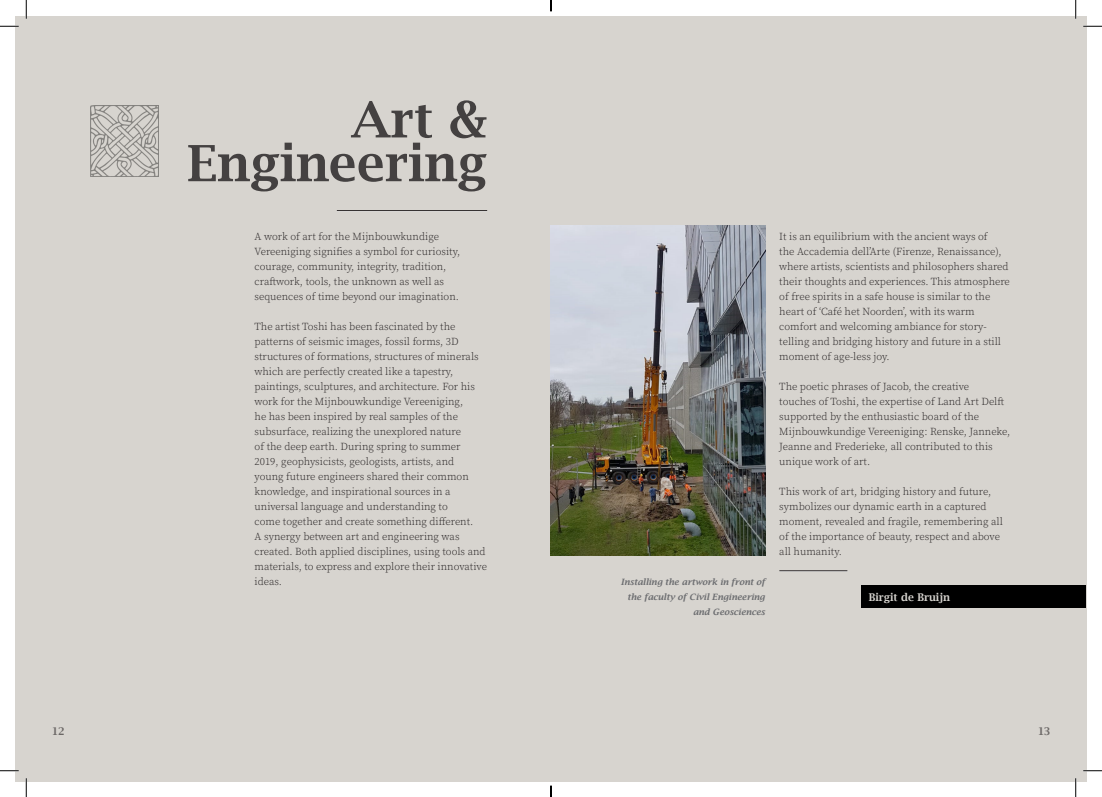
<style>
.page{position:relative;width:1102px;height:797px;background:#fff}
.page>*{position:absolute;margin:0;border:0;box-sizing:border-box;transform-origin:0 0}
.t1{font:600 50px/43.8px "Lucida Bright";color:#444141;text-align:right}
.Body{font:300 10.62px/15px "Source Serif Pro";color:#231f20}
.t2{font:600 10.62px "Lucida Bright";color:#d7d4cf}
.t3{font:600 10.62px "Lucida Bright";color:#231f20}
.t4{font:italic 600 8.75px/15px "Lucida Bright";color:#6c6d70;text-align:right}
</style>
<div class="page">
<div style="left:16px;top:16px;width:535px;height:765px;background:#d7d4cf"></div>
<div style="left:551px;top:16px;width:535px;height:765px;background:#d7d4cf"></div>
<img style="left:91px;top:105px;width:67px;height:71px">
<div style="left:861px;top:585px;width:225px;height:22px;background:#000"></div>
<img style="left:551px;top:225px;width:214px;height:330px">
<hr style="left:337px;top:210px;width:150px;height:1px;background:#231f20">
<hr style="left:779px;top:570px;width:68px;height:1px;background:#231f20">
<svg style="left:0;top:25px;width:19px;height:2px"></svg>
<svg style="left:1083px;top:25px;width:18px;height:2px"></svg>
<svg style="left:0;top:770px;width:19px;height:1px"></svg>
<svg style="left:1083px;top:770px;width:18px;height:1px"></svg>
<svg style="left:25px;top:0;width:2px;height:19px"></svg>
<svg style="left:25px;top:778px;width:2px;height:19px"></svg>
<svg style="left:1075px;top:0;width:1px;height:19px"></svg>
<svg style="left:1074px;top:778px;width:2px;height:19px"></svg>
<svg style="left:550px;top:785px;width:1px;height:12px"></svg>
<p class="t1" style="left:187px;top:97px;width:301px">Art &amp;<br>Engineering</p>
<p class="Body" style="left:254px;top:229px;width:207px">A work of art for the Mijnbouwkundige Vereeniging signifies a symbol for curiosity, courage, community, integrity, tradition, craftwork, tools, the unknown as well as sequences of time beyond our imagination.</p>
<p class="Body" style="left:254px;top:319px;width:234px">The artist Toshi has been fascinated by the patterns of seismic images, fossil forms, 3D structures of formations, structures of minerals which are perfectly created like a tapestry, paintings, sculptures, and architecture. For his work for the Mijnbouwkundige Vereeniging,<br>he has been inspired by real samples of the subsurface, realizing the unexplored nature<br>of the deep earth. During spring to summer 2019, geophysicists, geologists, artists, and<br>young future engineers shared their common knowledge, and inspirational sources in a universal language and understanding to<br>come together and create something different.<br>A synergy between art and engineering was created. Both applied disciplines, using tools and materials, to express and explore their innovative ideas.</p>
<p class="t4" style="left:621px;top:574px;width:146px">Installing the artwork in front of the faculty of Civil Engineering and Geosciences</p>
<p class="Body" style="left:779px;top:229px;width:232px">It is an equilibrium with the ancient ways of<br>the Accademia dell’Arte (Firenze, Renaissance), where artists, scientists and philosophers shared their thoughts and experiences. This atmosphere of free spirits in a safe house is similar to the heart of ‘Café het Noorden’, with its warm comfort and welcoming ambiance for story&shy;telling and bridging history and future in a still moment of age-less joy.</p>
<p class="Body" style="left:779px;top:379px;width:232px">The poetic phrases of Jacob, the creative<br>touches of Toshi, the expertise of Land Art Delft supported by the enthusiastic board of the Mijnbouwkundige Vereeniging: Renske, Janneke, Jeanne and Frederieke, all contributed to this unique work of art.</p>
<p class="Body" style="left:779px;top:484px;width:225px">This work of art, bridging history and future, symbolizes our dynamic earth in a captured moment, revealed and fragile, remembering all of the importance of beauty, respect and above all humanity.</p>
<p class="t2" style="left:868px;top:590px;width:83px">Birgit de Bruijn</p>
<p class="t3" style="left:52px;top:725px;width:15px">12</p>
<p class="t3" style="left:1037px;top:725px;width:15px">13</p>
</div>
